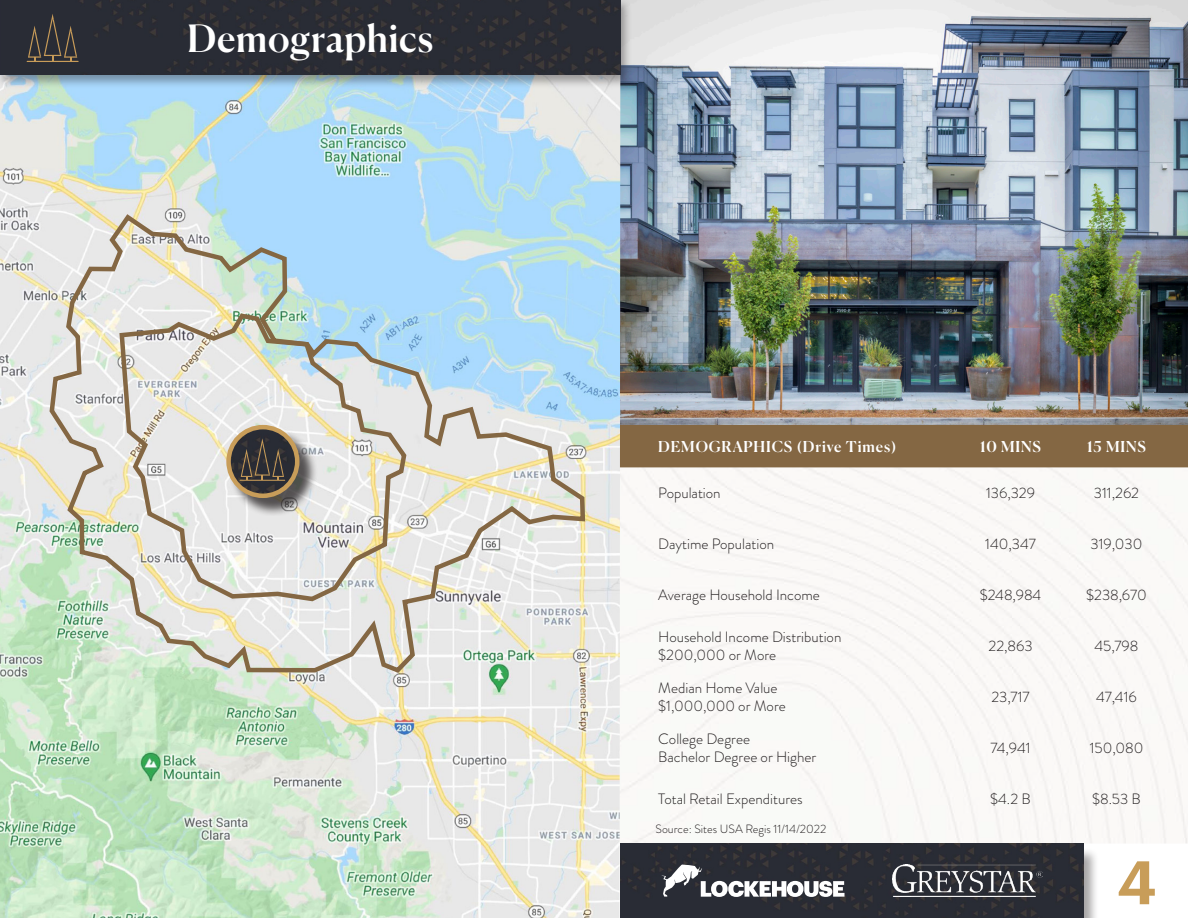
<style>
.page{position:relative;width:1188px;height:918px;background:#fff}
.page>*{position:absolute;margin:0;border:0;box-sizing:border-box;transform-origin:0 0}
.t1{font:600 60px "Graphik";color:#c89d59}
.t2{font:500 37.5px "Canela";letter-spacing:.015em;color:#fff}
.t3{font:300 15px/18px "Brandon Grotesque";color:#231f20}
.t4{font:500 15px "Canela";letter-spacing:.06em;color:#fff}
.t5{font:300 12px "Brandon Grotesque";color:#231f20}
</style>
<div class="page">
<div style="left:620px;top:425px;width:568px;height:42px;background:#846743"></div>
<img style="left:620px;top:0;width:568px;height:425px">
<img style="left:0;top:89px;width:620px;height:829px">
<svg style="left:47px;top:211px;width:540px;height:465px;background:#cedcdc"></svg>
<svg style="left:117px;top:311px;width:292px;height:293px;background:#dadcd7"></svg>
<div style="left:229px;top:428px;width:89px;height:88px;background:#231f20;opacity:.75"></div>
<img style="left:229px;top:427px;width:68px;height:69px;border-radius:34px">
<div style="left:226px;top:425px;width:73px;height:73px;border:4px solid #c89d59;border-radius:50%"></div>
<svg style="left:240px;top:438px;width:45px;height:43px;background:#423d39"></svg>
<div style="left:0;top:0;width:632px;height:89px;background:#231f20;opacity:.4"></div>
<div style="left:619px;top:847px;width:480px;height:71px;background:#231f20;opacity:.4"></div>
<img style="left:620px;top:843px;width:464px;height:75px">
<svg style="left:662px;top:864px;width:183px;height:33px"></svg>
<img style="left:893px;top:865px;width:149px;height:32px">
<svg style="left:27px;top:14px;width:52px;height:48px;background:#3f3c3a"></svg>
<p class="t2" style="left:187px;top:9px;width:248px">Demographics</p>
<p class="t4" style="left:658px;top:435px;width:240px">DEMOGRAPHICS (Drive Times)</p>
<p class="t4" style="left:980px;top:435px;width:63px">10 MINS</p>
<p class="t4" style="left:1087px;top:435px;width:60px">15 MINS</p>
<p class="t3" style="left:658px;top:484px;width:64px">Population</p>
<p class="t3" style="left:986px;top:484px;width:51px">136,329</p>
<p class="t3" style="left:1094px;top:484px;width:47px">311,262</p>
<p class="t3" style="left:658px;top:535px;width:117px">Daytime Population</p>
<p class="t3" style="left:985px;top:535px;width:52px">140,347</p>
<p class="t3" style="left:1091px;top:535px;width:53px">319,030</p>
<p class="t3" style="left:658px;top:586px;width:163px">Average Household Income</p>
<p class="t3" style="left:980px;top:586px;width:63px">$248,984</p>
<p class="t3" style="left:1086px;top:586px;width:62px">$238,670</p>
<p class="t3" style="left:658px;top:628px;width:185px">Household Income Distribution $200,000 or More</p>
<p class="t3" style="left:988px;top:637px;width:46px">22,863</p>
<p class="t3" style="left:1094px;top:637px;width:46px">45,798</p>
<p class="t3" style="left:658px;top:679px;width:129px">Median Home Value $1,000,000 or More</p>
<p class="t3" style="left:991px;top:688px;width:40px">23,717</p>
<p class="t3" style="left:1096px;top:688px;width:42px">47,416</p>
<p class="t3" style="left:658px;top:730px;width:160px">College Degree<br>Bachelor Degree or Higher</p>
<p class="t3" style="left:990px;top:739px;width:42px">74,941</p>
<p class="t3" style="left:1090px;top:739px;width:55px">150,080</p>
<p class="t3" style="left:658px;top:790px;width:146px">Total Retail Expenditures</p>
<p class="t3" style="left:990px;top:790px;width:42px">$4.2 B</p>
<p class="t3" style="left:1092px;top:790px;width:50px">$8.53 B</p>
<p class="t5" style="left:656px;top:821px;width:172px">Source: Sites USA Regis 11/14/2022</p>
<h1 class="t1" style="left:1117px;top:837px;width:41px">4</h1>
</div>
